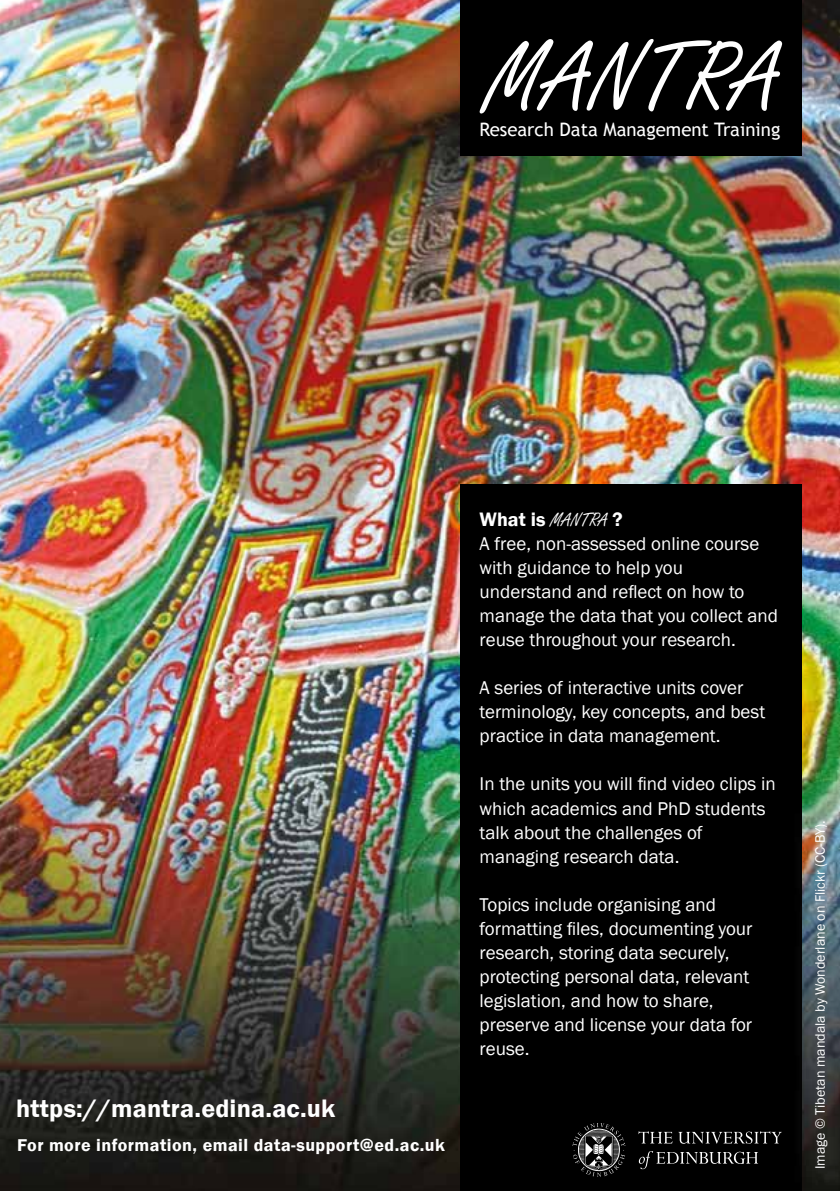
<style>
.page{position:relative;width:840px;height:1191px;background:#fff}
.page>*{position:absolute;margin:0;border:0;box-sizing:border-box;transform-origin:0 0}
.t1{font:103px "Freestyle Script";color:#fff}
.t2{font:26px "Franklin Gothic Demi";letter-spacing:.005em;color:#fff}
.t3{font:20px "Franklin Gothic Demi";color:#fff}
.t4{font:19px/24px "Franklin Gothic";color:#fff}
.t5{font:18.6px "Trebuchet MS";color:#fff}
.t6{font:18px "Franklin Gothic Demi";letter-spacing:.025em;color:#fff}
.t7{font:14px "Franklin Gothic";color:#fff}
.s1{font-family:"Freestyle Script"}
</style>
<div class="page">
<img style="left:0;top:0;width:839px;height:1191px">
<div style="left:459px;top:485px;width:342px;height:706px;background:#000"></div>
<div style="left:459px;top:0;width:342px;height:156px;background:#000"></div>
<img style="left:801px;top:802px;width:38px;height:389px">
<svg style="left:638px;top:1131px;width:34px;height:12px"></svg>
<svg style="left:678px;top:1131px;width:103px;height:12px"></svg>
<svg style="left:638px;top:1151px;width:119px;height:18px"></svg>
<svg style="left:572px;top:1123px;width:53px;height:53px"></svg>
<h1 class="t1" style="left:485px;top:22px;width:295px">MANTRA</h1>
<p class="t5" style="left:479px;top:119px;width:302px">Research Data Management Training</p>
<h2 class="t2" style="left:16px;top:1089px;width:320px">https://mantra.edina.ac.uk</h2>
<p class="t6" style="left:17px;top:1131px;width:429px">For more information, email data-support@ed.ac.uk</p>
<p class="t3" style="left:479px;top:505px;width:145px">What is <span class="s1">MANTRA</span> ?</p>
<p class="t4" style="left:479px;top:532px;width:300px">A free, non-assessed online course with guidance to help you understand and reflect on how to manage the data that you collect and reuse throughout your research.</p>
<p class="t4" style="left:479px;top:676px;width:287px">A series of interactive units cover terminology, key concepts, and best practice in data management.</p>
<p class="t4" style="left:479px;top:772px;width:297px">In the units you will find video clips in which academics and PhD students talk about the challenges of managing research data.</p>
<p class="t4" style="left:479px;top:892px;width:274px">Topics include organising and formatting files, documenting your research, storing data securely, protecting personal data, relevant legislation, and how to share, preserve and license your data for reuse.</p>
<p class="t7" style="left:811px;top:1169px;width:350px;rotate:-90deg">Image © Tibetan mandala by Wonderlane on Flickr (CC-BY).</p>
</div>
